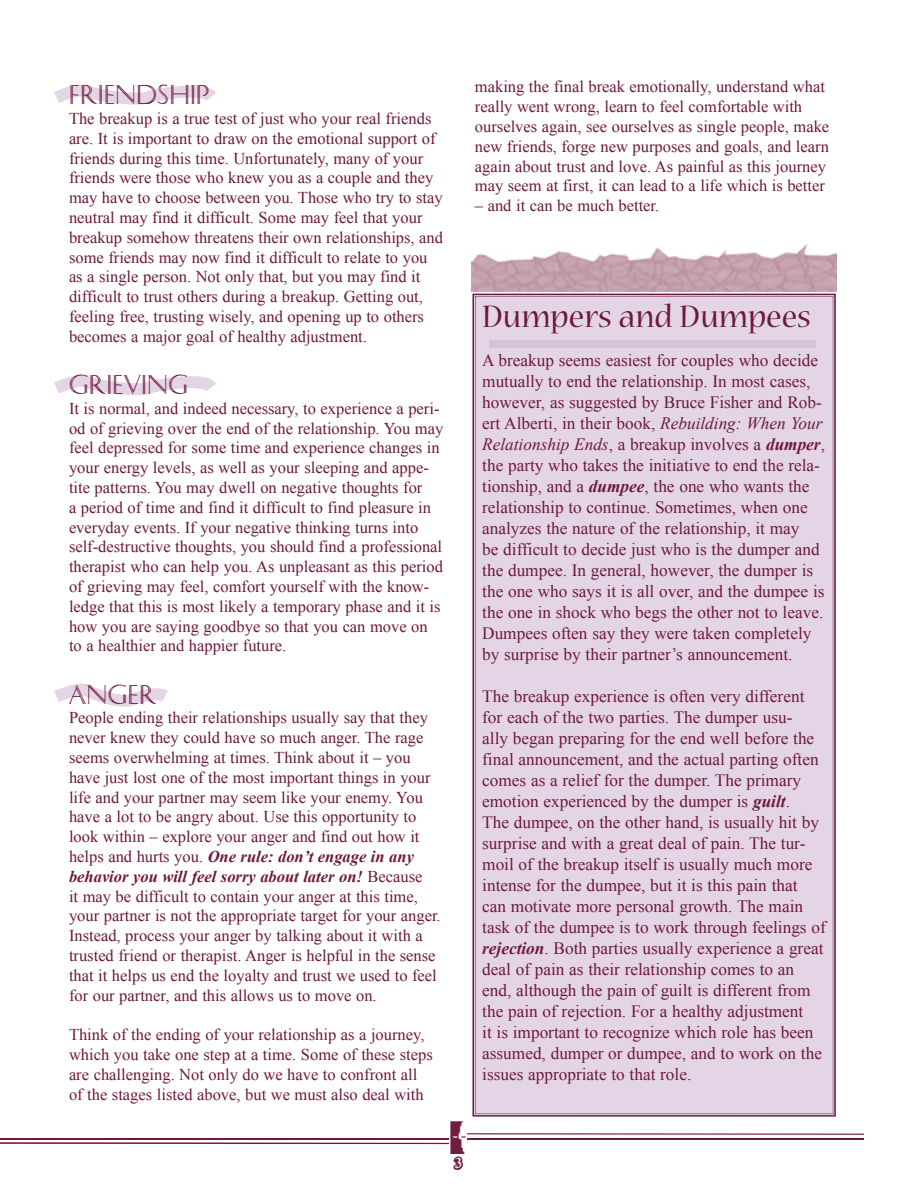
<style>
.page{position:relative;width:918px;height:1188px;background:#fff}
.page>*{position:absolute;margin:0;border:0;box-sizing:border-box;transform-origin:0 0}
.t1{font:34.5px "Nueva Std";color:#6e183a}
.t2{font:27px "Caesar";letter-spacing:.025em;color:#6e183a}
.t3{font:17.25px/21px "Times New Roman";color:#6e183a}
.t4{font:16.5px/19.8px "Times New Roman";color:#6e183a}
.t5{font:700 15px "Times New Roman";color:#e4d5e6}
.s1{font-weight:700;font-style:italic}
.s2{font-style:italic}
</style>
<div class="page">
<svg style="left:54px;top:84px;width:162px;height:21px"></svg>
<svg style="left:54px;top:375px;width:162px;height:20px"></svg>
<svg style="left:54px;top:684px;width:114px;height:23px"></svg>
<svg style="left:453px;top:1156px;width:10px;height:14px"></svg>
<hr style="left:0;top:1138px;width:454px;height:1px;background:#6e183a">
<svg style="left:0;top:1142px;width:449px;height:2px"></svg>
<hr style="left:459px;top:1133px;width:405px;height:2px;background:#6e183a">
<hr style="left:459px;top:1139px;width:405px;height:1px;background:#6e183a">
<img style="left:450px;top:1121px;width:16px;height:33px">
<svg style="left:472px;top:294px;width:364px;height:823px;background:#a57189"></svg>
<div style="left:475px;top:296px;width:358px;height:818px;background:#e4d5e6"></div>
<div style="left:489px;top:340px;width:327px;height:8px;background:#d6c0da"></div>
<img style="left:471px;top:244px;width:365px;height:47px">
<h2 class="t2" style="left:69px;top:81px;width:142px">FRIENDSHIP</h2>
<p class="t4" style="left:69px;top:108px;width:376px">The breakup is a true test of just who your real friends are. It is important to draw on the emotional support of friends during this time. Unfortunately, many of your friends were those who knew you as a couple and they may have to choose between you. Those who try to stay neutral may find it difficult. Some may feel that your breakup somehow threatens their own relationships, and some friends may now find it difficult to relate to you as a single person. Not only that, but you may find it difficult to trust others during a breakup. Getting out, feeling free, trusting wisely, and opening up to others becomes a major goal of healthy adjustment.</p>
<h2 class="t2" style="left:69px;top:371px;width:120px">GRIEVING</h2>
<p class="t4" style="left:69px;top:398px;width:376px">It is normal, and indeed necessary, to experience a peri&shy;od of grieving over the end of the relationship. You may feel depressed for some time and experience changes in your energy levels, as well as your sleeping and appe&shy;tite patterns. You may dwell on negative thoughts for<br>a period of time and find it difficult to find pleasure in everyday events. If your negative thinking turns into self-destructive thoughts, you should find a professional therapist who can help you. As unpleasant as this period of grieving may feel, comfort yourself with the know&shy;ledge that this is most likely a temporary phase and it is how you are saying goodbye so that you can move on to a healthier and happier future.</p>
<h2 class="t2" style="left:69px;top:680px;width:89px">ANGER</h2>
<p class="t4" style="left:69px;top:708px;width:373px">People ending their relationships usually say that they never knew they could have so much anger. The rage seems overwhelming at times. Think about it – you have just lost one of the most important things in your life and your partner may seem like your enemy. You have a lot to be angry about. Use this opportunity to look within – explore your anger and find out how it helps and hurts you. <span class="s1">One rule: don’t engage in any behavior you will feel sorry about later on!</span> Because<br>it may be difficult to contain your anger at this time, your partner is not the appropriate target for your anger.<br>Instead, process your anger by talking about it with a trusted friend or therapist. Anger is helpful in the sense that it helps us end the loyalty and trust we used to feel for our partner, and this allows us to move on.</p>
<p class="t4" style="left:69px;top:1025px;width:365px">Think of the ending of your relationship as a journey, which you take one step at a time. Some of these steps are challenging. Not only do we have to confront all of the stages listed above, but we must also deal with</p>
<p class="t4" style="left:475px;top:77px;width:356px">making the final break emotionally, understand what really went wrong, learn to feel comfortable with ourselves again, see ourselves as single people, make new friends, forge new purposes and goals, and learn again about trust and love. As painful as this journey may seem at first, it can lead to a life which is better</p>
<p class="t4" style="left:475px;top:196px;width:186px">– and it can be much better.</p>
<h1 class="t1" style="left:482px;top:301px;width:330px">Dumpers and Dumpees</h1>
<p class="t3" style="left:482px;top:350px;width:344px">A breakup seems easiest for couples who decide mutually to end the relationship. In most cases, however, as suggested by Bruce Fisher and Rob&shy;ert Alberti, in their book, <span class="s2">Rebuilding: When Your Relationship Ends</span>, a breakup involves a <span class="s1">dumper</span>, the party who takes the initiative to end the rela&shy;tionship, and a <span class="s1">dumpee</span>, the one who wants the relationship to continue. Sometimes, when one analyzes the nature of the relationship, it may<br>be difficult to decide just who is the dumper and the dumpee. In general, however, the dumper is the one who says it is all over, and the dumpee is the one in shock who begs the other not to leave.<br>Dumpees often say they were taken completely by surprise by their partner’s announcement.</p>
<p class="t3" style="left:482px;top:686px;width:345px">The breakup experience is often very different for each of the two parties. The dumper usu-<br>ally began preparing for the end well before the final announcement, and the actual parting often comes as a relief for the dumper. The primary emotion experienced by the dumper is <span class="s1">guilt</span>.<br>The dumpee, on the other hand, is usually hit by surprise and with a great deal of pain. The tur&shy;moil of the breakup itself is usually much more intense for the dumpee, but it is this pain that<br>can motivate more personal growth. The main task of the dumpee is to work through feelings of <span class="s1">rejection</span>. Both parties usually experience a great deal of pain as their relationship comes to an end, although the pain of guilt is different from the pain of rejection. For a healthy adjustment<br>it is important to recognize which role has been assumed, dumper or dumpee, and to work on the issues appropriate to that role.</p>
<p class="t5" style="left:455px;top:1153px;width:9px">3</p>
</div>
